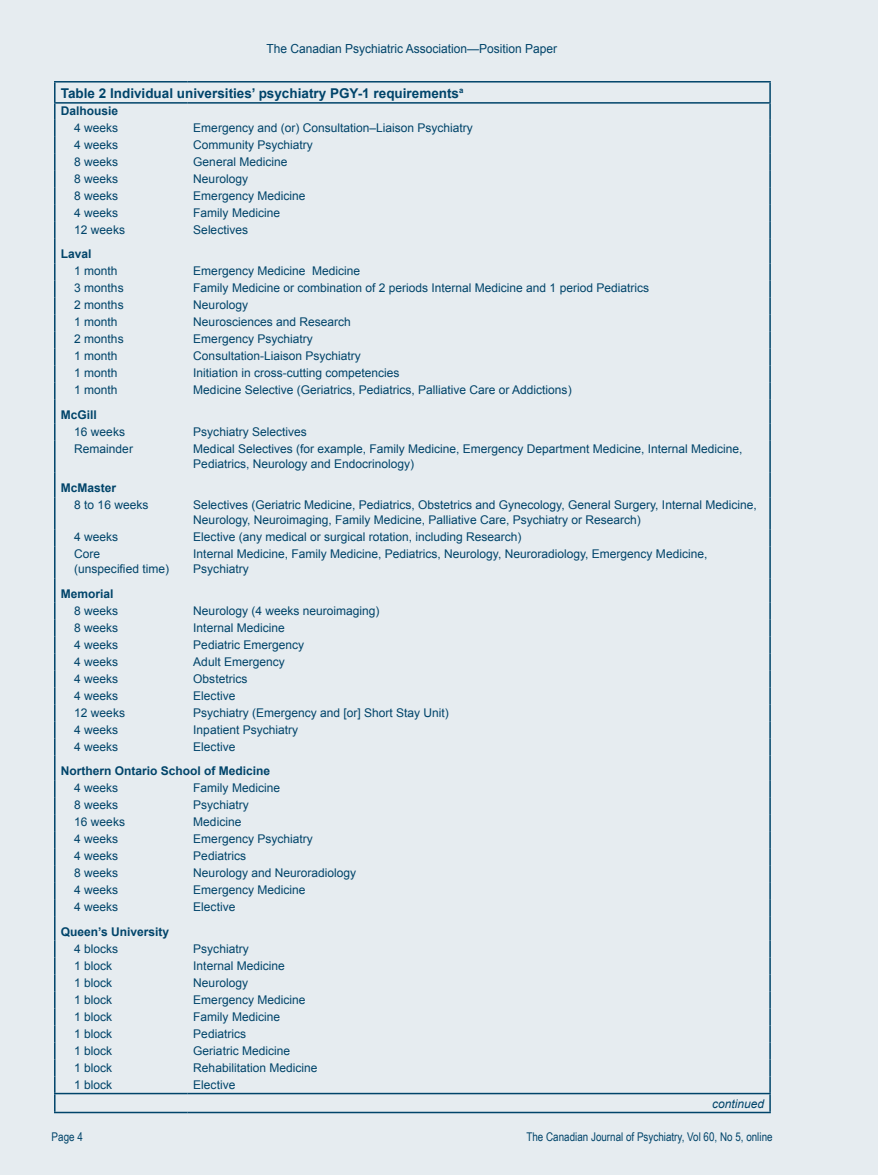
<style>
.page{position:relative;width:878px;height:1175px;background:#fff}
.page>*{position:absolute;margin:0;border:0;box-sizing:border-box;transform-origin:0 0}
.t1{font:700 13.5px "Arial";color:#00446a}
.t2{font:12.45px "Arial";color:#00446a;scale:.96 1}
.t3{font:12px/15px "Arial";color:#00446a}
.t4{font:700 12px "Arial";color:#00446a}
.t5{font:12px "Arial Narrow";color:#00446a}
.t6{font:italic 12px "Arial";color:#00446a}
</style>
<div class="page">
<div style="left:0;top:0;width:878px;height:1174px;background:#e6ecf0"></div>
<hr style="left:54px;top:239px;width:2px;height:24px;background:#00446a">
<svg style="left:54px;top:263px;width:2px;height:136px"></svg>
<hr style="left:54px;top:399px;width:2px;height:25px;background:#00446a">
<svg style="left:54px;top:424px;width:2px;height:17px"></svg>
<hr style="left:54px;top:441px;width:2px;height:32px;background:#00446a">
<hr style="left:769px;top:441px;width:1px;height:32px;background:#00446a">
<hr style="left:54px;top:473px;width:2px;height:24px;background:#00446a">
<svg style="left:769px;top:473px;width:1px;height:24px"></svg>
<hr style="left:54px;top:497px;width:2px;height:32px;background:#00446a">
<hr style="left:769px;top:497px;width:1px;height:32px;background:#00446a">
<svg style="left:54px;top:529px;width:2px;height:17px"></svg>
<svg style="left:769px;top:529px;width:1px;height:17px"></svg>
<hr style="left:54px;top:546px;width:2px;height:32px;background:#00446a">
<hr style="left:769px;top:546px;width:1px;height:32px;background:#00446a">
<hr style="left:54px;top:578px;width:2px;height:24px;background:#00446a">
<svg style="left:54px;top:602px;width:2px;height:153px"></svg>
<hr style="left:54px;top:755px;width:2px;height:25px;background:#00446a">
<svg style="left:54px;top:780px;width:2px;height:136px"></svg>
<hr style="left:54px;top:916px;width:2px;height:24px;background:#00446a">
<hr style="left:54px;top:81px;width:133px;height:1px;background:#00446a">
<svg style="left:54px;top:83px;width:2px;height:156px"></svg>
<hr style="left:187px;top:81px;width:583px;height:1px;background:#00446a">
<svg style="left:769px;top:83px;width:1px;height:358px"></svg>
<hr style="left:54px;top:102px;width:133px;height:2px;background:#00446a">
<hr style="left:187px;top:102px;width:583px;height:2px;background:#00446a">
<hr style="left:54px;top:1092px;width:133px;height:2px;background:#00446a">
<svg style="left:54px;top:940px;width:2px;height:171px"></svg>
<hr style="left:187px;top:1092px;width:583px;height:2px;background:#00446a">
<svg style="left:769px;top:578px;width:1px;height:533px"></svg>
<hr style="left:54px;top:1111px;width:133px;height:2px;background:#00446a">
<hr style="left:187px;top:1111px;width:583px;height:2px;background:#00446a">
<p class="t2" style="left:266px;top:40px;width:304px">The Canadian Psychiatric Association—Position Paper</p>
<p class="t1" style="left:61px;top:84px;width:404px">Table 2 Individual universities’ psychiatry PGY-1 requirements<sup>a</sup></p>
<p class="t4" style="left:61px;top:102px;width:59px">Dalhousie</p>
<p class="t3" style="left:74px;top:120px;width:46px">4 weeks</p>
<p class="t3" style="left:193px;top:120px;width:281px">Emergency and (or) Consultation–Liaison Psychiatry</p>
<p class="t3" style="left:74px;top:137px;width:46px">4 weeks</p>
<p class="t3" style="left:193px;top:137px;width:121px">Community Psychiatry</p>
<p class="t3" style="left:74px;top:154px;width:46px">8 weeks</p>
<p class="t3" style="left:193px;top:154px;width:96px">General Medicine</p>
<p class="t3" style="left:74px;top:171px;width:46px">8 weeks</p>
<p class="t3" style="left:193px;top:171px;width:56px">Neurology</p>
<p class="t3" style="left:74px;top:188px;width:46px">8 weeks</p>
<p class="t3" style="left:193px;top:188px;width:114px">Emergency Medicine</p>
<p class="t3" style="left:74px;top:205px;width:46px">4 weeks</p>
<p class="t3" style="left:193px;top:205px;width:88px">Family Medicine</p>
<p class="t3" style="left:74px;top:222px;width:52px">12 weeks</p>
<p class="t3" style="left:193px;top:222px;width:56px">Selectives</p>
<p class="t4" style="left:61px;top:246px;width:32px">Laval</p>
<p class="t3" style="left:74px;top:263px;width:45px">1 month</p>
<p class="t3" style="left:193px;top:263px;width:168px">Emergency Medicine Medicine</p>
<p class="t3" style="left:74px;top:280px;width:51px">3 months</p>
<p class="t3" style="left:193px;top:280px;width:457px">Family Medicine or combination of 2 periods Internal Medicine and 1 period Pediatrics</p>
<p class="t3" style="left:74px;top:297px;width:51px">2 months</p>
<p class="t3" style="left:193px;top:297px;width:56px">Neurology</p>
<p class="t3" style="left:74px;top:314px;width:45px">1 month</p>
<p class="t3" style="left:193px;top:314px;width:159px">Neurosciences and Research</p>
<p class="t3" style="left:74px;top:331px;width:51px">2 months</p>
<p class="t3" style="left:193px;top:331px;width:121px">Emergency Psychiatry</p>
<p class="t3" style="left:74px;top:348px;width:45px">1 month</p>
<p class="t3" style="left:193px;top:348px;width:169px">Consultation-Liaison Psychiatry</p>
<p class="t3" style="left:74px;top:365px;width:45px">1 month</p>
<p class="t3" style="left:193px;top:365px;width:208px">Initiation in cross-cutting competencies</p>
<p class="t3" style="left:74px;top:382px;width:45px">1 month</p>
<p class="t3" style="left:193px;top:382px;width:380px">Medicine Selective (Geriatrics, Pediatrics, Palliative Care or Addictions)</p>
<p class="t4" style="left:61px;top:406px;width:38px">McGill</p>
<p class="t3" style="left:74px;top:424px;width:52px">16 weeks</p>
<p class="t3" style="left:193px;top:424px;width:115px">Psychiatry Selectives</p>
<p class="t3" style="left:74px;top:441px;width:60px">Remainder</p>
<p class="t3" style="left:193px;top:441px;width:550px">Medical Selectives (for example, Family Medicine, Emergency Department Medicine, Internal Medicine,<br>Pediatrics, Neurology and Endocrinology)</p>
<p class="t4" style="left:61px;top:480px;width:57px">McMaster</p>
<p class="t3" style="left:74px;top:497px;width:76px">8 to 16 weeks</p>
<p class="t3" style="left:193px;top:497px;width:565px">Selectives (Geriatric Medicine, Pediatrics, Obstetrics and Gynecology, General Surgery, Internal Medicine,<br>Neurology, Neuroimaging, Family Medicine, Palliative Care, Psychiatry or Research)</p>
<p class="t3" style="left:74px;top:529px;width:46px">4 weeks</p>
<p class="t3" style="left:193px;top:529px;width:330px">Elective (any medical or surgical rotation, including Research)</p>
<p class="t3" style="left:74px;top:546px;width:96px">Core<br>(unspecified time)</p>
<p class="t3" style="left:193px;top:546px;width:515px">Internal Medicine, Family Medicine, Pediatrics, Neurology, Neuroradiology, Emergency Medicine,<br>Psychiatry</p>
<p class="t4" style="left:61px;top:585px;width:54px">Memorial</p>
<p class="t3" style="left:74px;top:603px;width:46px">8 weeks</p>
<p class="t3" style="left:193px;top:603px;width:188px">Neurology (4 weeks neuroimaging)</p>
<p class="t3" style="left:74px;top:620px;width:46px">8 weeks</p>
<p class="t3" style="left:193px;top:620px;width:93px">Internal Medicine</p>
<p class="t3" style="left:74px;top:637px;width:46px">4 weeks</p>
<p class="t3" style="left:193px;top:637px;width:112px">Pediatric Emergency</p>
<p class="t3" style="left:74px;top:654px;width:46px">4 weeks</p>
<p class="t3" style="left:193px;top:654px;width:93px">Adult Emergency</p>
<p class="t3" style="left:74px;top:671px;width:46px">4 weeks</p>
<p class="t3" style="left:193px;top:671px;width:56px">Obstetrics</p>
<p class="t3" style="left:74px;top:688px;width:46px">4 weeks</p>
<p class="t3" style="left:193px;top:688px;width:44px">Elective</p>
<p class="t3" style="left:74px;top:705px;width:52px">12 weeks</p>
<p class="t3" style="left:193px;top:705px;width:257px">Psychiatry (Emergency and [or] Short Stay Unit)</p>
<p class="t3" style="left:74px;top:722px;width:46px">4 weeks</p>
<p class="t3" style="left:193px;top:722px;width:106px">Inpatient Psychiatry</p>
<p class="t3" style="left:74px;top:739px;width:46px">4 weeks</p>
<p class="t3" style="left:193px;top:739px;width:44px">Elective</p>
<p class="t4" style="left:61px;top:763px;width:211px">Northern Ontario School of Medicine</p>
<p class="t3" style="left:74px;top:780px;width:46px">4 weeks</p>
<p class="t3" style="left:193px;top:780px;width:88px">Family Medicine</p>
<p class="t3" style="left:74px;top:797px;width:46px">8 weeks</p>
<p class="t3" style="left:193px;top:797px;width:57px">Psychiatry</p>
<p class="t3" style="left:74px;top:814px;width:52px">16 weeks</p>
<p class="t3" style="left:193px;top:814px;width:50px">Medicine</p>
<p class="t3" style="left:74px;top:831px;width:46px">4 weeks</p>
<p class="t3" style="left:193px;top:831px;width:121px">Emergency Psychiatry</p>
<p class="t3" style="left:74px;top:848px;width:46px">4 weeks</p>
<p class="t3" style="left:193px;top:848px;width:54px">Pediatrics</p>
<p class="t3" style="left:74px;top:865px;width:46px">8 weeks</p>
<p class="t3" style="left:193px;top:865px;width:164px">Neurology and Neuroradiology</p>
<p class="t3" style="left:74px;top:882px;width:46px">4 weeks</p>
<p class="t3" style="left:193px;top:882px;width:114px">Emergency Medicine</p>
<p class="t3" style="left:74px;top:899px;width:46px">4 weeks</p>
<p class="t3" style="left:193px;top:899px;width:44px">Elective</p>
<p class="t4" style="left:61px;top:923px;width:110px">Queen’s University</p>
<p class="t3" style="left:74px;top:941px;width:46px">4 blocks</p>
<p class="t3" style="left:193px;top:941px;width:57px">Psychiatry</p>
<p class="t3" style="left:74px;top:958px;width:40px">1 block</p>
<p class="t3" style="left:193px;top:958px;width:93px">Internal Medicine</p>
<p class="t3" style="left:74px;top:975px;width:40px">1 block</p>
<p class="t3" style="left:193px;top:975px;width:56px">Neurology</p>
<p class="t3" style="left:74px;top:992px;width:40px">1 block</p>
<p class="t3" style="left:193px;top:992px;width:114px">Emergency Medicine</p>
<p class="t3" style="left:74px;top:1009px;width:40px">1 block</p>
<p class="t3" style="left:193px;top:1009px;width:88px">Family Medicine</p>
<p class="t3" style="left:74px;top:1026px;width:40px">1 block</p>
<p class="t3" style="left:193px;top:1026px;width:54px">Pediatrics</p>
<p class="t3" style="left:74px;top:1043px;width:40px">1 block</p>
<p class="t3" style="left:193px;top:1043px;width:98px">Geriatric Medicine</p>
<p class="t3" style="left:74px;top:1060px;width:40px">1 block</p>
<p class="t3" style="left:193px;top:1060px;width:126px">Rehabilitation Medicine</p>
<p class="t3" style="left:74px;top:1077px;width:40px">1 block</p>
<p class="t3" style="left:193px;top:1077px;width:44px">Elective</p>
<p class="t6" style="left:712px;top:1095px;width:54px">continued</p>
<p class="t5" style="left:52px;top:1127px;width:33px">Page 4</p>
<p class="t5" style="left:526px;top:1127px;width:247px">The Canadian Journal of Psychiatry, Vol 60, No 5, online</p>
</div>
